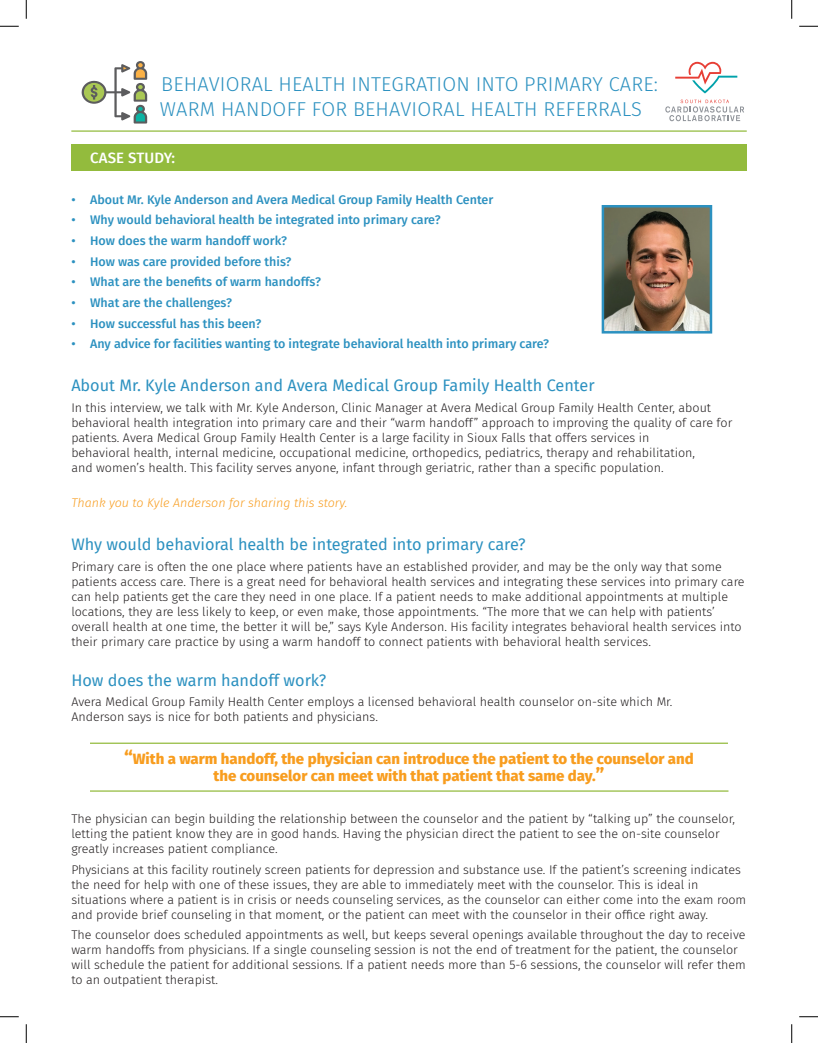
<style>
.page{position:relative;width:818px;height:1043px;background:#fff}
.page>*{position:absolute;margin:0;border:0;box-sizing:border-box;transform-origin:0 0}
.t1{font:300 20px "Fira Sans";letter-spacing:.01em;color:#2c91c0}
.t2{font:16.25px "Fira Sans";color:#2c91c0}
.t3{font:800 15px/17.5px "Fira Sans";color:#f89d1f;text-align:center}
.t4{font:500 15px "Fira Sans";letter-spacing:.01em;color:#fff}
.t5{font:300 12.5px/15px "Fira Sans";color:#231f20}
.t6{font:500 12.5px "Fira Sans";color:#2c91c0}
.t7{font:italic 300 12.5px "Fira Sans";color:#f89d1f}
.s1{font-size:18.75px}
</style>
<div class="page">
<div style="left:71px;top:144px;width:675px;height:26px;background:#93bb3d"></div>
<hr style="left:71px;top:130px;width:675px;height:2px;background:#93bb3d">
<hr style="left:90px;top:790px;width:638px;height:1px;background:#93bb3d">
<hr style="left:90px;top:742px;width:638px;height:2px;background:#93bb3d">
<svg style="left:665px;top:100px;width:79px;height:21px"></svg>
<svg style="left:675px;top:62px;width:62px;height:31px"></svg>
<svg style="left:81px;top:61px;width:66px;height:62px"></svg>
<img style="left:604px;top:208px;width:105px;height:122px">
<div style="left:601px;top:205px;width:111px;height:128px;border:2px solid #2c91c0"></div>
<svg style="left:0;top:25px;width:19px;height:2px"></svg>
<svg style="left:799px;top:25px;width:19px;height:2px"></svg>
<svg style="left:0;top:1016px;width:19px;height:1px"></svg>
<svg style="left:799px;top:1016px;width:19px;height:1px"></svg>
<svg style="left:25px;top:0;width:2px;height:19px"></svg>
<svg style="left:25px;top:1024px;width:2px;height:18px"></svg>
<svg style="left:791px;top:0;width:1px;height:19px"></svg>
<svg style="left:791px;top:1024px;width:1px;height:18px"></svg>
<h1 class="t1" style="left:161px;top:70px;width:498px">BEHAVIORAL HEALTH INTEGRATION INTO PRIMARY CARE:</h1>
<h1 class="t1" style="left:160px;top:95px;width:483px">WARM HANDOFF FOR BEHAVIORAL HEALTH REFERRALS</h1>
<p class="t4" style="left:90px;top:145px;width:87px">CASE STUDY:</p>
<p class="t6" style="left:71px;top:189px;width:423px">• About Mr. Kyle Anderson and Avera Medical Group Family Health Center</p>
<p class="t6" style="left:71px;top:210px;width:370px">• Why would behavioral health be integrated into primary care?</p>
<p class="t6" style="left:71px;top:231px;width:217px">• How does the warm handoff work?</p>
<p class="t6" style="left:71px;top:251px;width:222px">• How was care provided before this?</p>
<p class="t6" style="left:71px;top:272px;width:251px">• What are the benefits of warm handoffs?</p>
<p class="t6" style="left:71px;top:292px;width:162px">• What are the challenges?</p>
<p class="t6" style="left:71px;top:313px;width:191px">• How successful has this been?</p>
<p class="t6" style="left:71px;top:334px;width:479px">• Any advice for facilities wanting to integrate behavioral health into primary care?</p>
<h2 class="t2" style="left:71px;top:373px;width:524px">About Mr. Kyle Anderson and Avera Medical Group Family Health Center</h2>
<p class="t5" style="left:71px;top:400px;width:662px">In this interview, we talk with Mr. Kyle Anderson, Clinic Manager at Avera Medical Group Family Health Center, about behavioral health integration into primary care and their “warm handoff” approach to improving the quality of care for patients. Avera Medical Group Family Health Center is a large facility in Sioux Falls that offers services in<br>behavioral health, internal medicine, occupational medicine, orthopedics, pediatrics, therapy and rehabilitation,<br>and women’s health. This facility serves anyone, infant through geriatric, rather than a specific population.</p>
<p class="t7" style="left:71px;top:494px;width:278px">Thank you to Kyle Anderson for sharing this story.</p>
<h2 class="t2" style="left:71px;top:532px;width:456px">Why would behavioral health be integrated into primary care?</h2>
<p class="t5" style="left:71px;top:559px;width:674px">Primary care is often the one place where patients have an established provider, and may be the only way that some patients access care. There is a great need for behavioral health services and integrating these services into primary care can help patients get the care they need in one place. If a patient needs to make additional appointments at multiple locations, they are less likely to keep, or even make, those appointments. “The more that we can help with patients’ overall health at one time, the better it will be,” says Kyle Anderson. His facility integrates behavioral health services into their primary care practice by using a warm handoff to connect patients with behavioral health services.</p>
<h2 class="t2" style="left:71px;top:667px;width:256px">How does the warm handoff work?</h2>
<p class="t5" style="left:71px;top:694px;width:602px">Avera Medical Group Family Health Center employs a licensed behavioral health counselor on-site which Mr.<br>Anderson says is nice for both patients and physicians.</p>
<p class="t3" style="left:124px;top:748px;width:571px"><span class="s1">“</span>With a warm handoff, the physician can introduce the patient to the counselor and the counselor can meet with that patient that same day.<span class="s1">”</span></p>
<p class="t5" style="left:71px;top:811px;width:665px">The physician can begin building the relationship between the counselor and the patient by “talking up” the counselor, letting the patient know they are in good hands. Having the physician direct the patient to see the on-site counselor greatly increases patient compliance.</p>
<p class="t5" style="left:71px;top:861px;width:676px">Physicians at this facility routinely screen patients for depression and substance use. If the patient’s screening indicates the need for help with one of these issues, they are able to immediately meet with the counselor. This is ideal in situations where a patient is in crisis or needs counseling services, as the counselor can either come into the exam room and provide brief counseling in that moment, or the patient can meet with the counselor in their office right away.</p>
<p class="t5" style="left:71px;top:927px;width:676px">The counselor does scheduled appointments as well, but keeps several openings available throughout the day to receive warm handoffs from physicians. If a single counseling session is not the end of treatment for the patient, the counselor will schedule the patient for additional sessions. If a patient needs more than 5-6 sessions, the counselor will refer them to an outpatient therapist.</p>
</div>
